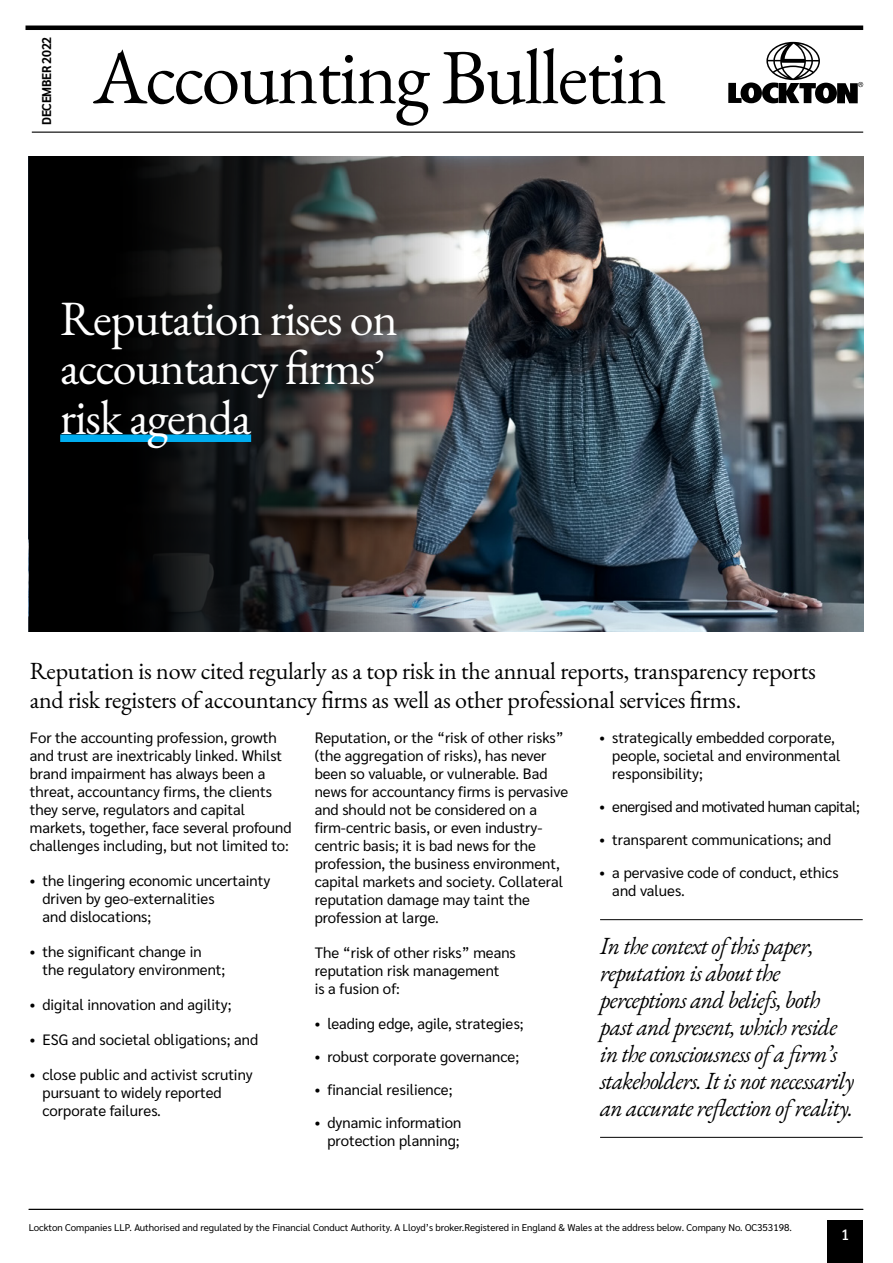
<style>
.page{position:relative;width:893px;height:1263px;background:#fff}
.page>*{position:absolute;margin:0;border:0;box-sizing:border-box;transform-origin:0 0}
.t1{font:78px "EB Garamond";letter-spacing:-.025em;color:#000}
.t2{font:48px/49.5px "EB Garamond";letter-spacing:-.025em;color:#fff}
.t3{font:italic 24px/27px "EB Garamond";letter-spacing:-.025em;color:#000}
.t4{font:24px/28.8px "EB Garamond";letter-spacing:-.01em;color:#000}
.t5{font:15px/18px "Sarabun";color:#000}
.t6{font:15px "Sarabun";letter-spacing:-.025em;color:#000}
.t7{font:500 15px "Sarabun";color:#fff}
.t8{font:700 12.75px "Sarabun";letter-spacing:-.025em;color:#000;scale:.96 1}
.t9{font:9.75px "Sarabun";color:#000}
</style>
<div class="page">
<hr style="left:26px;top:26px;width:837px;height:4px;background:#000">
<hr style="left:32px;top:132px;width:831px;height:1px;background:#000">
<svg style="left:728px;top:42px;width:135px;height:61px"></svg>
<div style="left:827px;top:1220px;width:36px;height:43px;background:#000"></div>
<img style="left:463px;top:156px;width:400px;height:475px">
<hr style="left:29px;top:1209px;width:834px;height:1px;background:#000">
<svg style="left:29px;top:156px;width:434px;height:475px;background:#262627"></svg>
<div style="left:60px;top:434px;width:191px;height:8px;background:#00adef"></div>
<hr style="left:600px;top:919px;width:263px;height:1px;background:#000">
<hr style="left:600px;top:1137px;width:263px;height:1px;background:#000">
<p class="t8" style="left:39px;top:125px;width:93px;rotate:-90deg">DECEMBER 2022</p>
<h1 class="t1" style="left:93px;top:26px;width:576px">Accounting Bulletin</h1>
<h2 class="t2" style="left:60px;top:294px;width:339px">Reputation rises on accountancy firms’ risk agenda</h2>
<h3 class="t4" style="left:30px;top:657px;width:787px">Reputation is now cited regularly as a top risk in the annual reports, transparency reports and risk registers of accountancy firms as well as other professional services firms.</h3>
<p class="t5" style="left:30px;top:729px;width:263px">For the accounting profession, growth and trust are inextricably linked. Whilst brand impairment has always been a threat, accountancy firms, the clients they serve, regulators and capital markets, together, face several profound challenges including, but not limited to:</p>
<p class="t5" style="left:43px;top:872px;width:229px;text-indent:-13px">• the lingering economic uncertainty driven by geo-externalities<br>and dislocations;</p>
<p class="t5" style="left:43px;top:943px;width:184px;text-indent:-13px">• the significant change in the regulatory environment;</p>
<p class="t5" style="left:30px;top:996px;width:203px">• digital innovation and agility;</p>
<p class="t5" style="left:30px;top:1031px;width:230px">• ESG and societal obligations; and</p>
<p class="t5" style="left:43px;top:1066px;width:212px;text-indent:-13px">• close public and activist scrutiny pursuant to widely reported corporate failures.</p>
<p class="t5" style="left:315px;top:729px;width:255px">Reputation, or the “risk of other risks” (the aggregation of risks), has never been so valuable, or vulnerable. Bad news for accountancy firms is pervasive and should not be considered on a firm-centric basis, or even industry&shy;centric basis; it is bad news for the profession, the business environment, capital markets and society. Collateral reputation damage may taint the profession at large.</p>
<p class="t5" style="left:315px;top:944px;width:203px">The “risk of other risks” means reputation risk management<br>is a fusion of:</p>
<p class="t5" style="left:315px;top:1015px;width:211px">• leading edge, agile, strategies;</p>
<p class="t5" style="left:315px;top:1048px;width:206px">• robust corporate governance;</p>
<p class="t5" style="left:315px;top:1080px;width:139px">• financial resilience;</p>
<p class="t5" style="left:315px;top:1113px;width:148px;text-align:right">• dynamic information protection planning;</p>
<p class="t5" style="left:612px;top:729px;width:230px;text-indent:-13px">• strategically embedded corporate, people, societal and environmental responsibility;</p>
<p class="t6" style="left:600px;top:798px;width:262px">• energised and motivated human capital;</p>
<p class="t5" style="left:600px;top:830px;width:233px">• transparent communications; and</p>
<p class="t5" style="left:612px;top:863px;width:228px;text-indent:-13px">• a pervasive code of conduct, ethics and values.</p>
<h3 class="t3" style="left:600px;top:932px;width:256px">In the context of this paper, reputation is about the perceptions and beliefs, both past and present, which reside in the consciousness of a firm’s stakeholders. It is not necessarily an accurate reflection of reality.</h3>
<p class="t9" style="left:29px;top:1221px;width:765px">Lockton Companies LLP. Authorised and regulated by the Financial Conduct Authority. A Lloyd’s broker.Registered in England &amp; Wales at the address below. Company No. OC353198.</p>
<p class="t7" style="left:841px;top:1226px;width:10px">1</p>
</div>
